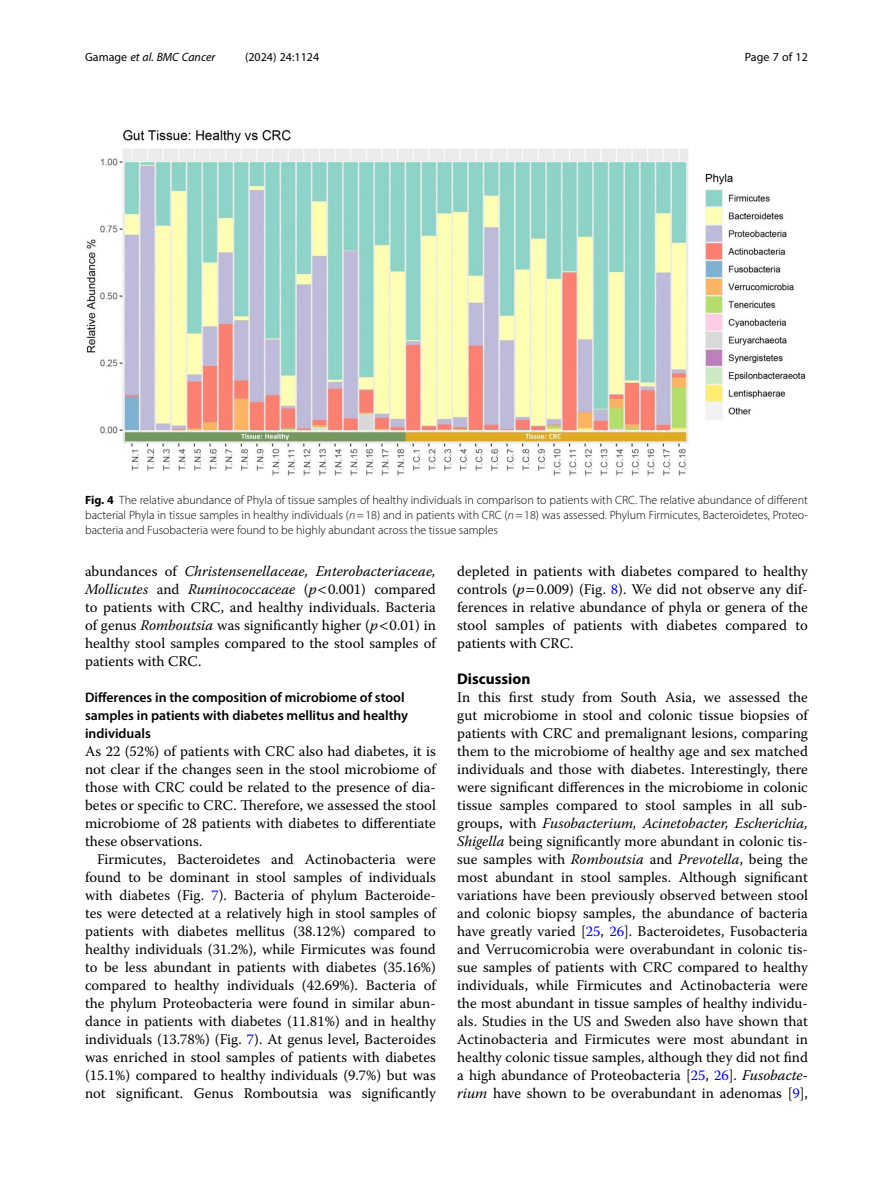
<style>
.page{position:relative;width:893px;height:1191px;background:#fff}
.page>*{position:absolute;margin:0;border:0;box-sizing:border-box;transform-origin:0 0}
.Head_1{font:700 15.45px "Myriad Pro";color:#000}
.Body_Text{font:14.7px/18px "Warnock Pro";color:#000;text-align:justify}
.Body_Text_Indent{font:14.7px/18px "Warnock Pro";color:#000;text-align:justify}
.Head_2{font:600 13.8px/18px "Myriad Pro";color:#000}
.Figure_Caption{font:300 12px/15px "Myriad Pro";color:#000;text-align:justify}
.t1{font:12px "Myriad Pro";color:#000}
.t2{font:italic 12px "Myriad Pro";color:#000}
.s1{font-style:normal}
.s2{font-weight:700}
.s3{font-style:italic}
.s4{color:#00f}
</style>
<div class="page">
<img style="left:86px;top:129px;width:720px;height:347px">
<p class="t2" style="left:85px;top:50px;width:132px"><span class="s1">Gamage</span> et al. BMC Cancer</p>
<p class="t1" style="left:245px;top:50px;width:76px">(2024) 24:1124</p>
<p class="t1" style="left:745px;top:50px;width:65px">Page 7 of 12</p>
<p class="Figure_Caption" style="left:85px;top:492px;width:724px"><span class="s2">Fig. 4</span> The relative abundance of Phyla of tissue samples of healthy individuals in comparison to patients with CRC. The relative abundance of different bacterial Phyla in tissue samples in healthy individuals (<span class="s3">n</span>=18) and in patients with CRC (<span class="s3">n</span>=18) was assessed. Phylum Firmicutes, Bacteroidetes, Proteo&shy;bacteria and Fusobacteria were found to be highly abundant across the tissue samples</p>
<p class="Body_Text_Indent" style="left:85px;top:562px;width:352px">abundances of <span class="s3">Christensenellaceae, Enterobacteriaceae, Mollicutes</span> and <span class="s3">Ruminococcaceae</span> (<span class="s3">p</span> 0.001) compared to patients with CRC, and healthy individuals. Bacteria of genus <span class="s3">Romboutsia</span> was significantly higher (<span class="s3">p</span> 0.01) in healthy stool samples compared to the stool samples of patients with CRC.</p>
<p class="Head_2" style="left:85px;top:688px;width:325px">Differences in the composition of microbiome of stool samples in patients with diabetes mellitus and healthy individuals</p>
<p class="Body_Text" style="left:85px;top:742px;width:352px">As 22 (52%) of patients with CRC also had diabetes, it is not clear if the changes seen in the stool microbiome of those with CRC could be related to the presence of dia&shy;betes or specific to CRC. Therefore, we assessed the stool microbiome of 28 patients with diabetes to differentiate these observations.</p>
<p class="Body_Text_Indent" style="left:85px;top:850px;width:352px;text-indent:12px">Firmicutes, Bacteroidetes and Actinobacteria were found to be dominant in stool samples of individuals with diabetes (Fig. <span class="s4">7</span>). Bacteria of phylum Bacteroide&shy;tes were detected at a relatively high in stool samples of patients with diabetes mellitus (38.12%) compared to healthy individuals (31.2%), while Firmicutes was found to be less abundant in patients with diabetes (35.16%) compared to healthy individuals (42.69%). Bacteria of the phylum Proteobacteria were found in similar abun&shy;dance in patients with diabetes (11.81%) and in healthy individuals (13.78%) (Fig. <span class="s4">7</span>). At genus level, Bacteroides was enriched in stool samples of patients with diabetes (15.1%) compared to healthy individuals (9.7%) but was not significant. Genus Romboutsia was significantly</p>
<p class="Body_Text_Indent" style="left:457px;top:562px;width:352px">depleted in patients with diabetes compared to healthy controls (<span class="s3">p</span> 0.009) (Fig. <span class="s4">8</span>). We did not observe any dif&shy;ferences in relative abundance of phyla or genera of the stool samples of patients with diabetes compared to patients with CRC.</p>
<p class="Head_1" style="left:457px;top:669px;width:75px">Discussion</p>
<p class="Body_Text" style="left:457px;top:688px;width:352px">In this first study from South Asia, we assessed the gut microbiome in stool and colonic tissue biopsies of patients with CRC and premalignant lesions, comparing them to the microbiome of healthy age and sex matched individuals and those with diabetes. Interestingly, there were significant differences in the microbiome in colonic tissue samples compared to stool samples in all sub&shy;groups, with <span class="s3">Fusobacterium, Acinetobacter, Escherichia, Shigella</span> being significantly more abundant in colonic tis&shy;sue samples with <span class="s3">Romboutsia</span> and <span class="s3">Prevotella</span>, being the most abundant in stool samples. Although significant variations have been previously observed between stool and colonic biopsy samples, the abundance of bacteria have greatly varied [<span class="s4">25</span>, <span class="s4">26</span>]. Bacteroidetes, Fusobacteria and Verrucomicrobia were overabundant in colonic tis&shy;sue samples of patients with CRC compared to healthy individuals, while Firmicutes and Actinobacteria were the most abundant in tissue samples of healthy individu&shy;als. Studies in the US and Sweden also have shown that Actinobacteria and Firmicutes were most abundant in healthy colonic tissue samples, although they did not find a high abundance of Proteobacteria [<span class="s4">25</span>, <span class="s4">26</span>]. <span class="s3">Fusobacte&shy;rium</span> have shown to be overabundant in adenomas [<span class="s4">9</span>],</p>
</div>
